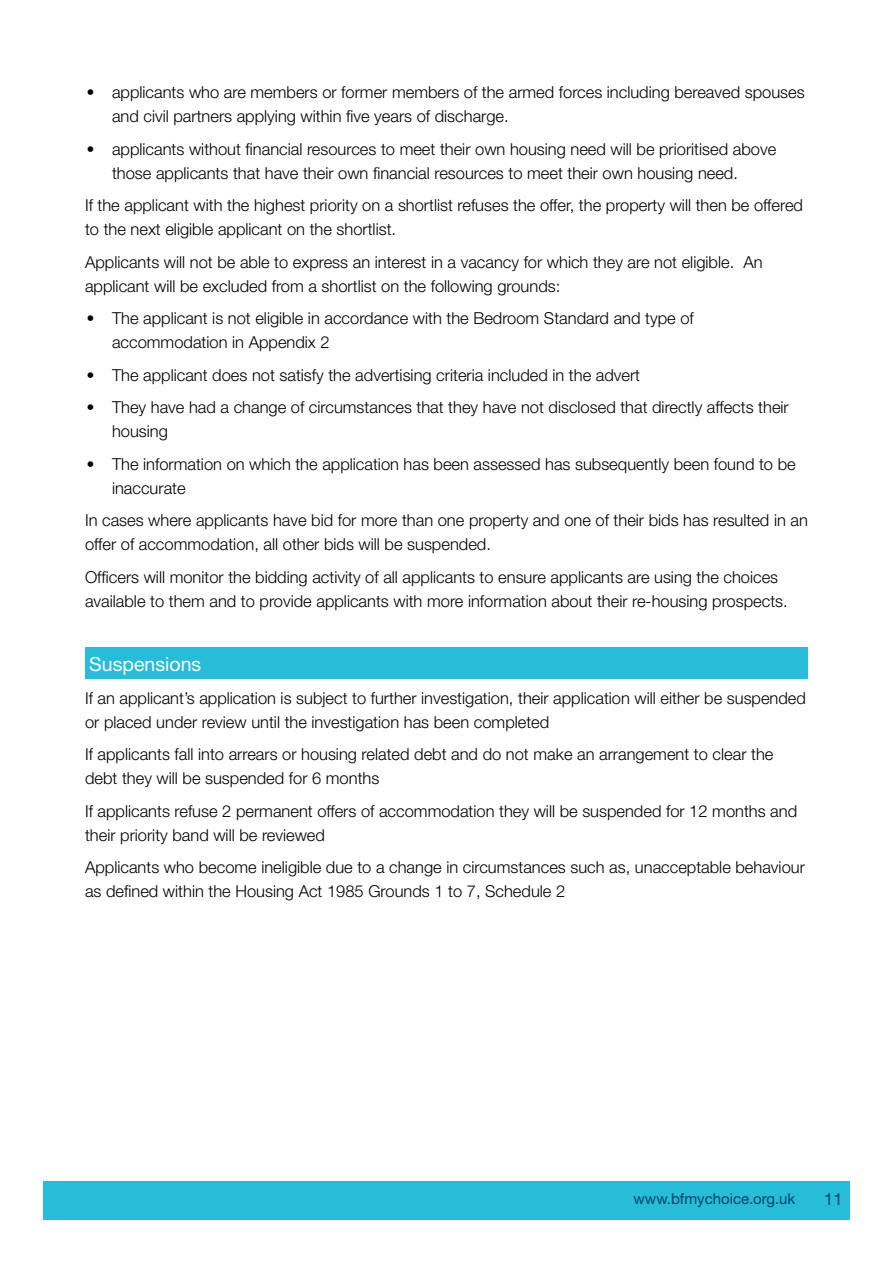
<style>
.page{position:relative;width:893px;height:1263px;background:#fff}
.page>*{position:absolute;margin:0;border:0;box-sizing:border-box;transform-origin:0 0}
.t1{font:19.5px "Helvetica Neue";color:#fff}
.t2{font:300 16.5px/24px "Helvetica Neue";color:#000}
.t3{font:16.5px "Helvetica Neue";color:#00446a}
.t4{font:15px "Helvetica Neue";color:#00446a}
.s1{font-family:"Courier";font-weight:400;font-size:18px}
</style>
<div class="page">
<div style="left:85px;top:647px;width:723px;height:32px;background:#27bcd7"></div>
<div style="left:43px;top:1181px;width:807px;height:39px;background:#27bcd7"></div>
<p class="t2" style="left:112px;top:80px;width:694px;text-indent:-27px"><span class="s1">•</span> applicants who are members or former members of the armed forces including bereaved spouses and civil partners applying within five years of discharge.</p>
<p class="t2" style="left:112px;top:136px;width:666px;text-indent:-27px"><span class="s1">•</span> applicants without financial resources to meet their own housing need will be prioritised above those applicants that have their own financial resources to meet their own housing need.</p>
<p class="t2" style="left:85px;top:193px;width:719px">If the applicant with the highest priority on a shortlist refuses the offer, the property will then be offered to the next eligible applicant on the shortlist.</p>
<p class="t2" style="left:85px;top:249px;width:679px">Applicants will not be able to express an interest in a vacancy for which they are not eligible. An applicant will be excluded from a shortlist on the following grounds:</p>
<p class="t2" style="left:112px;top:306px;width:583px;text-indent:-27px"><span class="s1">•</span> The applicant is not eligible in accordance with the Bedroom Standard and type of accommodation in Appendix 2</p>
<p class="t2" style="left:85px;top:362px;width:557px"><span class="s1">•</span> The applicant does not satisfy the advertising criteria included in the advert</p>
<p class="t2" style="left:112px;top:395px;width:678px;text-indent:-27px"><span class="s1">•</span> They have had a change of circumstances that they have not disclosed that directly affects their housing</p>
<p class="t2" style="left:112px;top:451px;width:685px;text-indent:-27px"><span class="s1">•</span> The information on which the application has been assessed has subsequently been found to be inaccurate</p>
<p class="t2" style="left:85px;top:508px;width:724px">In cases where applicants have bid for more than one property and one of their bids has resulted in an offer of accommodation, all other bids will be suspended.</p>
<p class="t2" style="left:85px;top:564px;width:704px">Officers will monitor the bidding activity of all applicants to ensure applicants are using the choices available to them and to provide applicants with more information about their re-housing prospects.</p>
<p class="t1" style="left:89px;top:652px;width:113px">Suspensions</p>
<p class="t2" style="left:85px;top:685px;width:722px">If an applicant’s application is subject to further investigation, their application will either be suspended or placed under review until the investigation has been completed</p>
<p class="t2" style="left:85px;top:742px;width:690px">If applicants fall into arrears or housing related debt and do not make an arrangement to clear the debt they will be suspended for 6 months</p>
<p class="t2" style="left:85px;top:798px;width:714px">If applicants refuse 2 permanent offers of accommodation they will be suspended for 12 months and their priority band will be reviewed</p>
<p class="t2" style="left:85px;top:855px;width:721px">Applicants who become ineligible due to a change in circumstances such as, unacceptable behaviour as defined within the Housing Act 1985 Grounds 1 to 7, Schedule 2</p>
<p class="t4" style="left:634px;top:1190px;width:163px">www.bfmychoice.org.uk</p>
<p class="t3" style="left:824px;top:1189px;width:20px">11</p>
</div>
